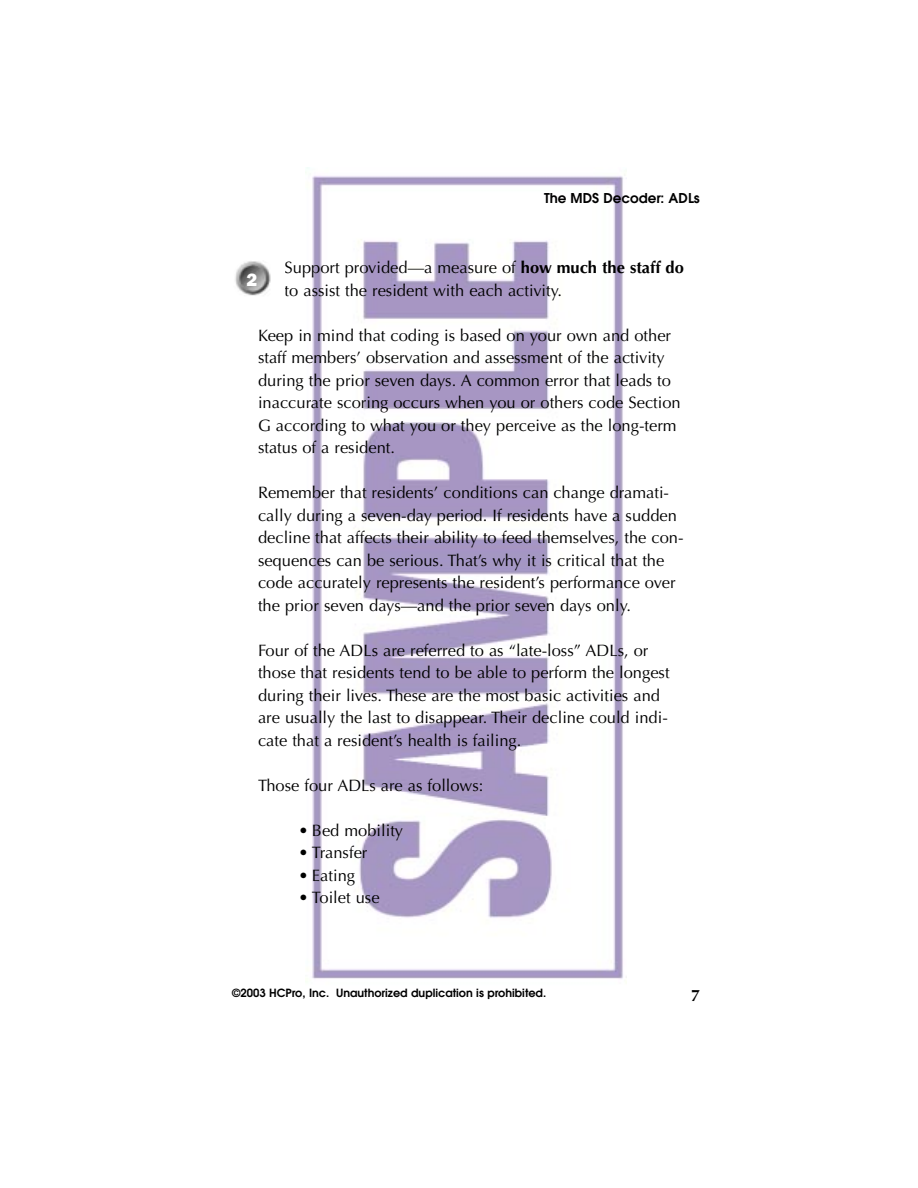
<style>
.page{position:relative;width:918px;height:1188px;background:#fff}
.page>*{position:absolute;margin:0;border:0;box-sizing:border-box;transform-origin:0 0}
.t1{font:800 18px "Franklin Gothic";color:#fff}
.t2{font:16.5px/22.5px "Optima";color:#000}
.t3{font:700 16.5px "Optima";color:#000}
.t4{font:600 13.5px "Avant Garde";color:#000}
.t5{font:600 11.25px "Avant Garde";color:#000}
.s1{font-weight:700}
</style>
<div class="page">
<img style="left:307px;top:168px;width:320px;height:815px">
<img style="left:235px;top:261px;width:36px;height:35px">
<p class="t4" style="left:544px;top:194px;width:157px">The MDS Decoder: ADLs</p>
<p class="t2" style="left:285px;top:258px;width:401px">Support provided—a measure of <span class="s1">how much the staff do </span>to assist the resident with each activity.</p>
<p class="t2" style="left:258px;top:326px;width:424px">Keep in mind that coding is based on your own and other staff members’ observation and assessment of the activity during the prior seven days. A common error that leads to inaccurate scoring occurs when you or others code Section G according to what you or they perceive as the long-term status of a resident.</p>
<p class="t2" style="left:258px;top:483px;width:427px">Remember that residents’ conditions can change dramati&shy;cally during a seven-day period. If residents have a sudden decline that affects their ability to feed themselves, the con&shy;sequences can be serious. That’s why it is critical that the code accurately represents the resident’s performance over the prior seven days—and the prior seven days only.</p>
<p class="t2" style="left:258px;top:641px;width:413px">Four of the ADLs are referred to as “late-loss” ADLs, or those that residents tend to be able to perform the longest during their lives. These are the most basic activities and are usually the last to disappear. Their decline could indi&shy;cate that a resident’s health is failing.</p>
<p class="t2" style="left:258px;top:776px;width:227px">Those four ADLs are as follows:</p>
<p class="t2" style="left:298px;top:821px;width:106px">• Bed mobility</p>
<p class="t2" style="left:298px;top:843px;width:70px">• Transfer</p>
<p class="t2" style="left:298px;top:866px;width:58px">• Eating</p>
<p class="t2" style="left:298px;top:888px;width:83px">• Toilet use</p>
<p class="t1" style="left:246px;top:273px;width:12px">2</p>
<p class="t5" style="left:232px;top:988px;width:316px">©2003 HCPro, Inc. Unauthorized duplication is prohibited.</p>
<p class="t3" style="left:691px;top:989px;width:11px">7</p>
</div>
